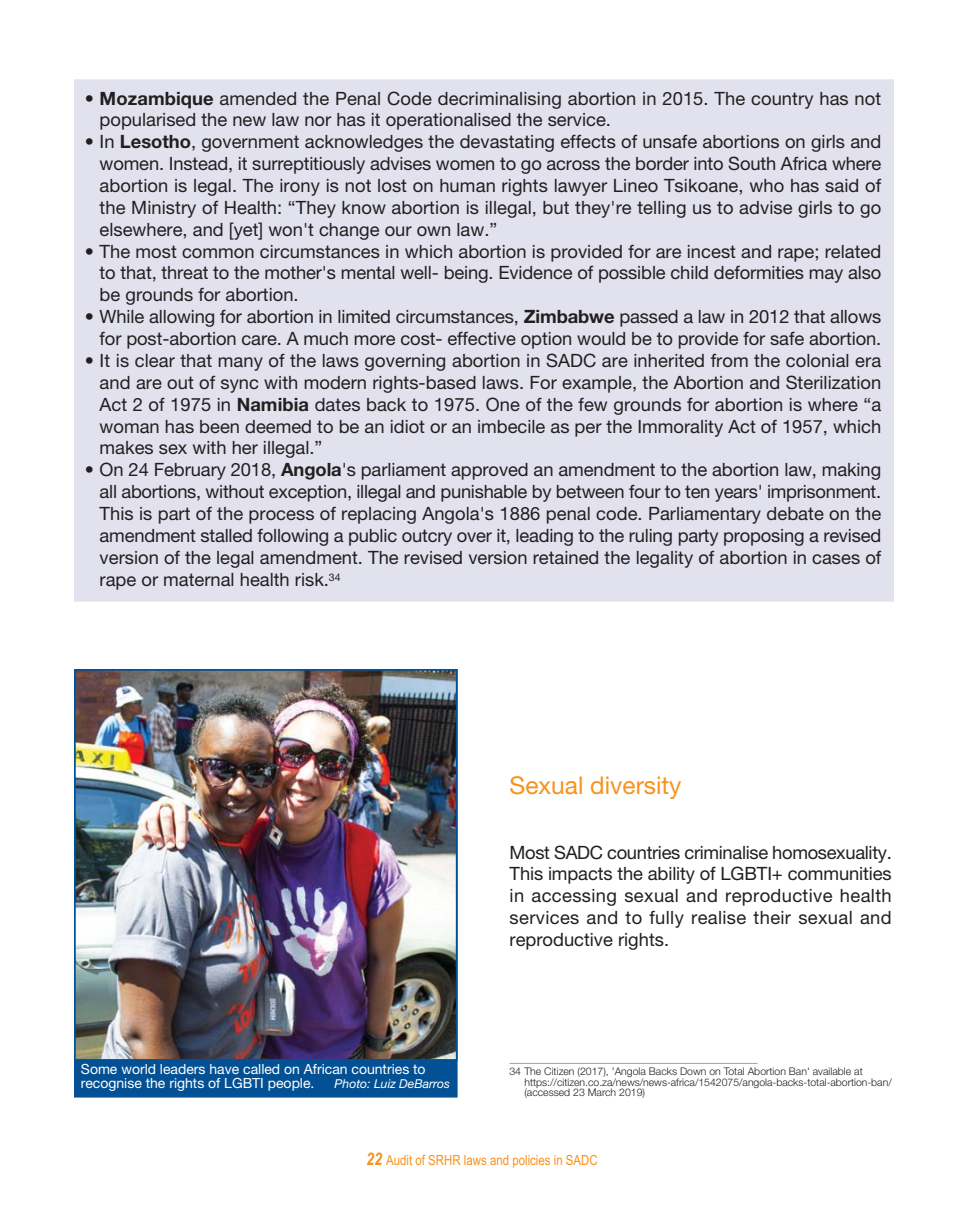
<style>
.page{position:relative;width:968px;height:1216px;background:#fff}
.page>*{position:absolute;margin:0;border:0;box-sizing:border-box;transform-origin:0 0}
.t1{font:24.5px "Helvetica Neue";color:#f7921e}
.t2{font:18.38px/21.9px "Helvetica Neue";color:#231f20;text-align:justify}
.t3{font:14px/14px "Helvetica Neue";color:#fff}
.t4{font:14px "Arial Narrow";color:#f7921e}
.t5{font:italic 12.25px "Helvetica Neue";color:#fff}
.t6{font:300 10.5px/10.5px "Helvetica Neue";color:#231f20}
.s1{font-weight:700}
.s2{font-weight:700;font-style:italic;font-size:17.5px}
</style>
<div class="page">
<div style="left:74px;top:669px;width:383px;height:428px;background:#035194"></div>
<img style="left:77px;top:672px;width:377px;height:385px">
<div style="left:74px;top:669px;width:383px;height:391px;border:2px solid #035194"></div>
<hr style="left:509px;top:1062px;width:248px;height:1px;background:#f7921e">
<div style="left:74px;top:79px;width:819px;height:522px;background:#e2e2ee"></div>
<p class="t2" style="left:100px;top:89px;width:783px;text-indent:-15px">• <span class="s1">Mozambique</span> amended the Penal Code decriminalising abortion in 2015. The country has not popularised the new law nor has it operationalised the service.</p>
<p class="t2" style="left:100px;top:133px;width:783px;text-indent:-15px">• In <span class="s1">Lesotho</span>, government acknowledges the devastating effects of unsafe abortions on girls and women. Instead, it surreptitiously advises women to go across the border into South Africa where abortion is legal. The irony is not lost on human rights lawyer Lineo Tsikoane, who has said of the Ministry of Health: “They know abortion is illegal, but they're telling us to advise girls to go elsewhere, and [yet] won't change our own law.”</p>
<p class="t2" style="left:100px;top:242px;width:783px;text-indent:-15px">• The most common circumstances in which abortion is provided for are incest and rape; related to that, threat to the mother's mental well- being. Evidence of possible child deformities may also be grounds for abortion.</p>
<p class="t2" style="left:85px;top:307px;width:797px;text-align:right">• While allowing for abortion in limited circumstances, <span class="s1">Zimbabwe</span> passed a law in 2012 that allows for post-abortion care. A much more cost- effective option would be to provide for safe abortion.</p>
<p class="t2" style="left:100px;top:351px;width:783px;text-indent:-15px">• It is clear that many of the laws governing abortion in SADC are inherited from the colonial era and are out of sync with modern rights-based laws. For example, the Abortion and Sterilization Act 2 of 1975 in <span class="s1">Namibia</span> dates back to 1975. One of the few grounds for abortion is where “a woman has been deemed to be an idiot or an imbecile as per the Immorality Act of 1957, which makes sex with her illegal.”</p>
<p class="t2" style="left:100px;top:460px;width:783px;text-indent:-15px">• On 24 February 2018, <span class="s1">Angola</span>'s parliament approved an amendment to the abortion law, making all abortions, without exception, illegal and punishable by between four to ten years' imprisonment.<br>This is part of the process of replacing Angola's 1886 penal code. Parliamentary debate on the amendment stalled following a public outcry over it, leading to the ruling party proposing a revised version of the legal amendment. The revised version retained the legality of abortion in cases of rape or maternal health risk.<sup>34</sup></p>
<h1 class="t1" style="left:509px;top:777px;width:173px">Sexual diversity</h1>
<p class="t3" style="left:81px;top:1063px;width:346px">Some world leaders have called on African countries to recognise the rights of LGBTI people.</p>
<p class="t5" style="left:334px;top:1079px;width:117px">Photo: Luiz DeBarros</p>
<p class="t2" style="left:509px;top:843px;width:383px">Most SADC countries criminalise homosexuality.<br>This impacts the ability of LGBTI+ communities in accessing sexual and reproductive health services and to fully realise their sexual and reproductive rights.</p>
<p class="t6" style="left:524px;top:1067px;width:369px;text-indent:-15px">34 The Citizen (2017), 'Angola Backs Down on Total Abortion Ban' available at https://citizen.co.za/news/news-africa/1542075/angola-backs-total-abortion-ban/ (accessed 23 March 2019)</p>
<p class="t4" style="left:366px;top:1154px;width:233px"><span class="s2">22</span> Audit of SRHR laws and policies in SADC</p>
</div>
